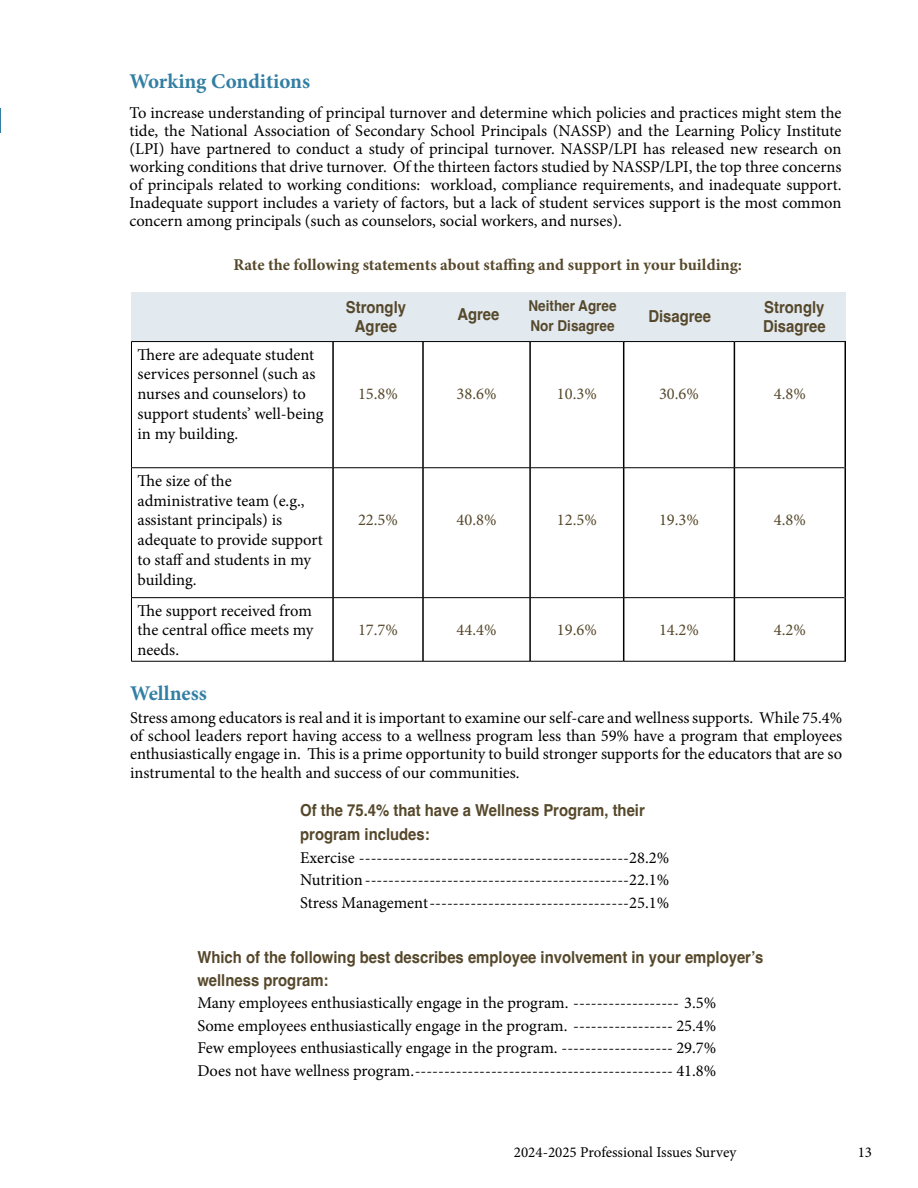
<style>
.page{position:relative;width:918px;height:1188px;background:#fff}
.page>*{position:absolute;margin:0;border:0;box-sizing:border-box;transform-origin:0 0}
.t1{font:700 21px "Minion Pro";color:#337fa4}
.t2{font:16.5px/19.8px "Minion Pro";letter-spacing:-.005em;color:#000;text-align:justify}
.t3{font:700 16.5px/19.8px "Helvetica";color:#56482b;scale:.9 1}
.t4{font:16.5px "Minion Pro";color:#56482b}
.t5{font:700 16.5px "Minion Pro";letter-spacing:-.005em;color:#56482b}
.t6{font:15px "Minion Pro";color:#000}
.t7{font:700 15px/19.5px "Helvetica";color:#56482b;scale:.9 1}
</style>
<div class="page">
<svg style="left:0;top:108px;width:1px;height:25px"></svg>
<div style="left:131px;top:292px;width:715px;height:49px;background:#e2e9ef"></div>
<hr style="left:332px;top:342px;width:2px;height:126px;background:#000">
<hr style="left:422px;top:342px;width:2px;height:126px;background:#000">
<hr style="left:529px;top:342px;width:2px;height:126px;background:#000">
<hr style="left:623px;top:342px;width:1px;height:126px;background:#000">
<hr style="left:734px;top:342px;width:1px;height:126px;background:#000">
<hr style="left:844px;top:342px;width:2px;height:126px;background:#000">
<hr style="left:332px;top:468px;width:2px;height:129px;background:#000">
<hr style="left:422px;top:468px;width:2px;height:129px;background:#000">
<hr style="left:529px;top:468px;width:2px;height:129px;background:#000">
<hr style="left:623px;top:468px;width:1px;height:129px;background:#000">
<hr style="left:734px;top:468px;width:1px;height:129px;background:#000">
<hr style="left:844px;top:468px;width:2px;height:130px;background:#000">
<hr style="left:332px;top:598px;width:2px;height:63px;background:#000">
<hr style="left:422px;top:598px;width:2px;height:63px;background:#000">
<hr style="left:529px;top:598px;width:2px;height:63px;background:#000">
<hr style="left:623px;top:598px;width:1px;height:63px;background:#000">
<hr style="left:734px;top:598px;width:1px;height:63px;background:#000">
<hr style="left:844px;top:598px;width:2px;height:63px;background:#000">
<hr style="left:131px;top:598px;width:1px;height:63px;background:#000">
<hr style="left:131px;top:468px;width:1px;height:129px;background:#000">
<hr style="left:131px;top:597px;width:202px;height:1px;background:#000">
<hr style="left:333px;top:597px;width:90px;height:1px;background:#000">
<hr style="left:423px;top:597px;width:107px;height:1px;background:#000">
<hr style="left:530px;top:597px;width:94px;height:1px;background:#000">
<hr style="left:624px;top:597px;width:110px;height:1px;background:#000">
<hr style="left:734px;top:597px;width:111px;height:1px;background:#000">
<hr style="left:131px;top:341px;width:202px;height:1px;background:#000">
<hr style="left:131px;top:342px;width:1px;height:126px;background:#000">
<hr style="left:333px;top:341px;width:90px;height:1px;background:#000">
<hr style="left:423px;top:341px;width:107px;height:1px;background:#000">
<hr style="left:530px;top:341px;width:94px;height:1px;background:#000">
<hr style="left:624px;top:341px;width:110px;height:1px;background:#000">
<hr style="left:734px;top:341px;width:112px;height:1px;background:#000">
<hr style="left:131px;top:467px;width:202px;height:1px;background:#000">
<hr style="left:333px;top:467px;width:90px;height:1px;background:#000">
<hr style="left:423px;top:467px;width:107px;height:1px;background:#000">
<hr style="left:530px;top:467px;width:94px;height:1px;background:#000">
<hr style="left:624px;top:467px;width:110px;height:1px;background:#000">
<hr style="left:734px;top:467px;width:111px;height:1px;background:#000">
<hr style="left:131px;top:661px;width:202px;height:1px;background:#000">
<hr style="left:333px;top:661px;width:90px;height:1px;background:#000">
<hr style="left:423px;top:661px;width:107px;height:1px;background:#000">
<hr style="left:530px;top:661px;width:94px;height:1px;background:#000">
<hr style="left:624px;top:661px;width:110px;height:1px;background:#000">
<hr style="left:734px;top:661px;width:112px;height:1px;background:#000">
<p class="t1" style="left:129px;top:66px;width:182px">Working Conditions</p>
<p class="t2" style="left:129px;top:104px;width:714px;line-height:18px">To increase understanding of principal turnover and determine which policies and practices might stem the tide, the National Association of Secondary School Principals (NASSP) and the Learning Policy Institute (LPI) have partnered to conduct a study of principal turnover. NASSP/LPI has released new research on working conditions that drive turnover. Of the thirteen factors studied by NASSP/LPI, the top three concerns of principals related to working conditions: workload, compliance requirements, and inadequate support.<br>Inadequate support includes a variety of factors, but a lack of student services support is the most common concern among principals (such as counselors, social workers, and nurses).</p>
<p class="t5" style="left:233px;top:254px;width:510px">Rate the following statements about staffing and support in your building:</p>
<p class="t3" style="left:346px;top:299px;width:68px;text-align:center">Strongly<br>Agree</p>
<p class="t3" style="left:457px;top:307px;width:48px">Agree</p>
<p class="t7" style="left:529px;top:298px;width:99px">Neither Agree<br>Nor Disagree</p>
<p class="t3" style="left:648px;top:308px;width:71px">Disagree</p>
<p class="t3" style="left:763px;top:299px;width:71px">Strongly<br>Disagree</p>
<p class="t2" style="left:137px;top:344px;width:187px;text-align:left">There are adequate student services personnel (such as nurses and counselors) to support students’ well-being in my building.</p>
<p class="t2" style="left:137px;top:471px;width:187px;text-align:left">The size of the administrative team (e.g., assistant principals) is adequate to provide support to staff and students in my building.</p>
<p class="t2" style="left:137px;top:601px;width:178px">The support received from the central office meets my needs.</p>
<p class="t1" style="left:130px;top:679px;width:78px">Wellness</p>
<p class="t4" style="left:358px;top:383px;width:41px">15.8%</p>
<p class="t4" style="left:457px;top:383px;width:41px">38.6%</p>
<p class="t4" style="left:557px;top:383px;width:41px">10.3%</p>
<p class="t4" style="left:659px;top:383px;width:41px">30.6%</p>
<p class="t4" style="left:774px;top:383px;width:34px">4.8%</p>
<p class="t4" style="left:358px;top:509px;width:41px">22.5%</p>
<p class="t4" style="left:457px;top:509px;width:41px">40.8%</p>
<p class="t4" style="left:557px;top:509px;width:41px">12.5%</p>
<p class="t4" style="left:659px;top:509px;width:41px">19.3%</p>
<p class="t4" style="left:774px;top:509px;width:34px">4.8%</p>
<p class="t4" style="left:358px;top:619px;width:41px">17.7%</p>
<p class="t4" style="left:457px;top:619px;width:41px">44.4%</p>
<p class="t4" style="left:557px;top:619px;width:41px">19.6%</p>
<p class="t4" style="left:659px;top:619px;width:41px">14.2%</p>
<p class="t4" style="left:774px;top:619px;width:34px">4.2%</p>
<p class="t2" style="left:130px;top:708px;width:714px;line-height:18px">Stress among educators is real and it is important to examine our self-care and wellness supports. While 75.4% of school leaders report having access to a wellness program less than 59% have a program that employees enthusiastically engage in. This is a prime opportunity to build stronger supports for the educators that are so</p>
<p class="t2" style="left:130px;top:763px;width:391px">instrumental to the health and success of our communities.</p>
<p class="t3" style="left:300px;top:800px;width:385px;line-height:24px">Of the 75.4% that have a Wellness Program, their program includes:</p>
<p class="t2" style="left:300px;top:846px;width:371px;line-height:22.5px">Exercise ----------------------------------------------28.2% Nutrition---------------------------------------------22.1% Stress Management----------------------------------25.1%</p>
<p class="t3" style="left:197px;top:948px;width:631px;line-height:22.5px">Which of the following best describes employee involvement in your employer’s wellness program:</p>
<p class="t2" style="left:197px;top:992px;width:521px;line-height:22.5px">Many employees enthusiastically engage in the program. ------------------ 3.5% Some employees enthusiastically engage in the program. ----------------- 25.4% Few employees enthusiastically engage in the program. ------------------- 29.7% Does not have wellness program.-------------------------------------------- 41.8%</p>
<p class="t6" style="left:514px;top:1142px;width:224px">2024-2025 Professional Issues Survey</p>
<p class="t6" style="left:858px;top:1142px;width:16px">13</p>
</div>
